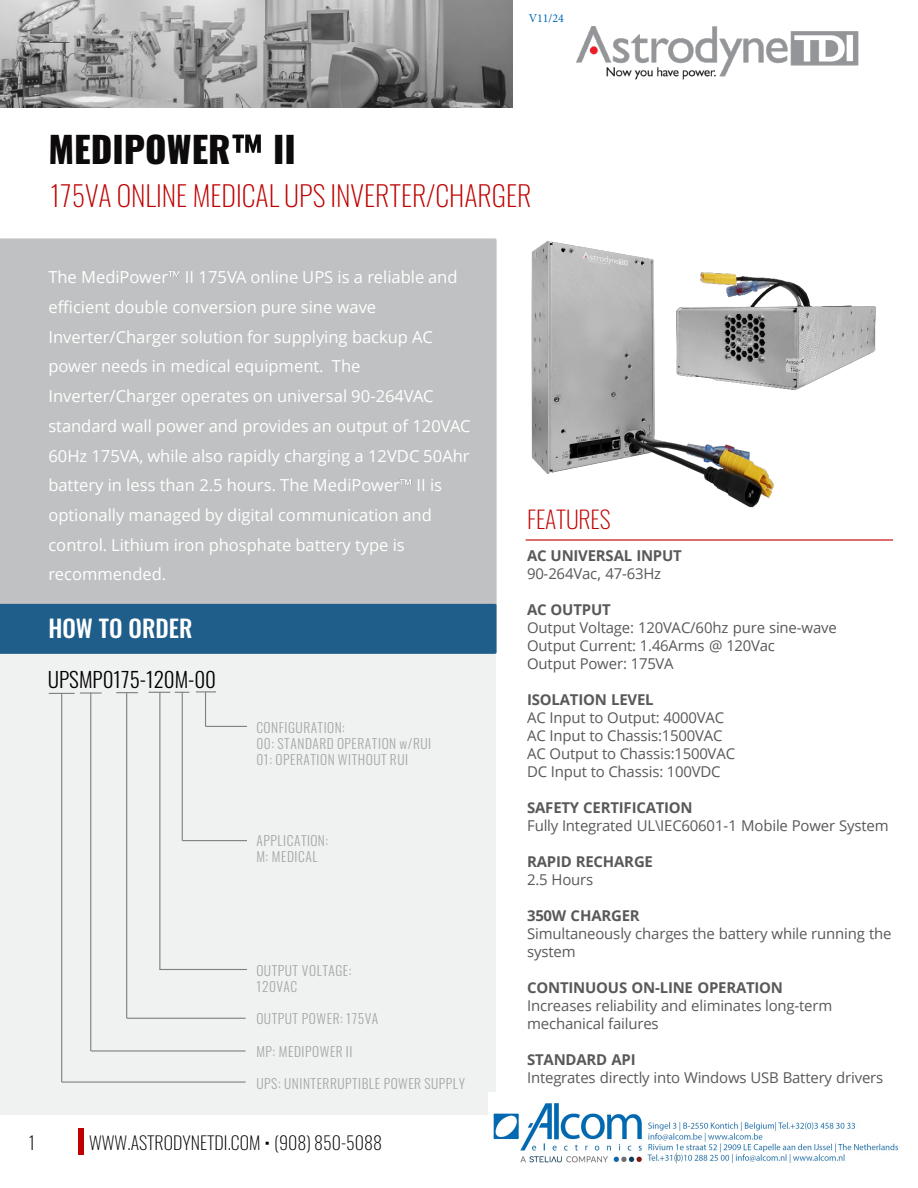
<style>
.page{position:relative;width:918px;height:1188px;background:#fff}
.page>*{position:absolute;margin:0;border:0;box-sizing:border-box;transform-origin:0 0}
.t1{font:800 36px "Oswald";color:#0c0a0a}
.t2{font:200 28.05px "Oswald";color:#c00000}
.t3{font:500 24px "Oswald";color:#fff}
.t4{font:200 24px "Oswald";letter-spacing:-.01em;color:#c00000}
.t5{font:300 21px "Oswald";color:#000}
.t6{font:200 18px "Oswald";color:#000}
.t7{font:16.5px/29.7px "Open Sans";letter-spacing:-.005em;color:#fff}
.t8{font:15px/18px "Open Sans";letter-spacing:-.01em;color:#595959}
.t9{font:700 15px "Open Sans";letter-spacing:-.015em;color:#595959}
.t10{font:300 13.5px "Oswald";letter-spacing:.035em;color:#a6a6a6}
.t11{font:12px "Minion Pro";color:#0069b4}
.s1{font-weight:800}
</style>
<div class="page">
<img style="left:0;top:0;width:513px;height:108px">
<img style="left:576px;top:27px;width:282px;height:53px">
<div style="left:78px;top:1129px;width:6px;height:26px;background:#c00000"></div>
<div style="left:0;top:652px;width:495px;height:463px;background:#f0f1f1"></div>
<div style="left:0;top:238px;width:497px;height:366px;background:#c0c1c2"></div>
<img style="left:158px;top:263px;width:33px;height:35px">
<img style="left:390px;top:471px;width:33px;height:35px">
<hr style="left:526px;top:539px;width:367px;height:2px;background:#c00000">
<div style="left:0;top:604px;width:497px;height:50px;background:#1f5e8a"></div>
<img style="left:232px;top:134px;width:29px;height:19px">
<img style="left:796px;top:284px;width:80px;height:106px">
<hr style="left:126px;top:693px;width:1px;height:325px;background:#7f7f7f">
<hr style="left:206px;top:726px;width:41px;height:1px;background:#7f7f7f">
<hr style="left:182px;top:840px;width:65px;height:1px;background:#7f7f7f">
<hr style="left:159px;top:969px;width:88px;height:1px;background:#7f7f7f">
<hr style="left:127px;top:1018px;width:119px;height:1px;background:#7f7f7f">
<hr style="left:62px;top:1081px;width:184px;height:2px;background:#7f7f7f">
<hr style="left:205px;top:692px;width:1px;height:34px;background:#7f7f7f">
<hr style="left:182px;top:692px;width:1px;height:149px;background:#7f7f7f">
<hr style="left:159px;top:692px;width:1px;height:277px;background:#7f7f7f">
<hr style="left:90px;top:693px;width:1px;height:358px;background:#7f7f7f">
<hr style="left:61px;top:693px;width:1px;height:389px;background:#7f7f7f">
<hr style="left:91px;top:1050px;width:155px;height:2px;background:#7f7f7f">
<svg style="left:196px;top:691px;width:20px;height:1px"></svg>
<svg style="left:149px;top:692px;width:40px;height:1px"></svg>
<svg style="left:116px;top:692px;width:22px;height:1px"></svg>
<hr style="left:80px;top:692px;width:22px;height:2px;background:#7f7f7f">
<svg style="left:49px;top:693px;width:26px;height:1px"></svg>
<img style="left:531px;top:241px;width:265px;height:267px">
<img style="left:488px;top:1092px;width:411px;height:72px">
<p class="t1" style="left:48px;top:130px;width:249px">MEDIPOWER II</p>
<p class="t11" style="left:529px;top:10px;width:37px">V11/24</p>
<p class="t2" style="left:50px;top:171px;width:482px">175VA ONLINE MEDICAL UPS INVERTER/CHARGER</p>
<p class="t7" style="left:48px;top:262px;width:424px">The MediPower II 175VA online UPS is a reliable and efficient double conversion pure sine wave Inverter/Charger solution for supplying backup AC power needs in medical equipment. The Inverter/Charger operates on universal 90-264VAC standard wall power and provides an output of 120VAC 60Hz 175VA, while also rapidly charging a 12VDC 50Ahr battery in less than 2.5 hours. The MediPower II is optionally managed by digital communication and control. Lithium iron phosphate battery type is recommended.</p>
<p class="t3" style="left:48px;top:616px;width:146px">HOW TO ORDER</p>
<p class="t5" style="left:48px;top:660px;width:170px">UPSMP0175-120M-00</p>
<p class="t10" style="left:256px;top:715px;width:90px">CONFIGURATION:</p>
<p class="t10" style="left:256px;top:731px;width:176px">00: STANDARD OPERATION w/RUI</p>
<p class="t10" style="left:256px;top:747px;width:153px">01: OPERATION WITHOUT RUI</p>
<p class="t10" style="left:256px;top:828px;width:73px">APPLICATION:</p>
<p class="t10" style="left:256px;top:845px;width:63px">M: MEDICAL</p>
<p class="t10" style="left:256px;top:958px;width:97px">OUTPUT VOLTAGE:</p>
<p class="t10" style="left:256px;top:974px;width:42px">120VAC</p>
<p class="t10" style="left:256px;top:1007px;width:123px">OUTPUT POWER: 175VA</p>
<p class="t10" style="left:256px;top:1039px;width:98px">MP: MEDIPOWER II</p>
<p class="t10" style="left:256px;top:1071px;width:210px">UPS: UNINTERRUPTIBLE POWER SUPPLY</p>
<p class="t6" style="left:29px;top:1126px;width:8px">1</p>
<p class="t6" style="left:89px;top:1126px;width:295px">WWW.ASTRODYNETDI.COM <span class="s1">·</span> (908) 850-5088</p>
<p class="t4" style="left:527px;top:498px;width:85px">FEATURES</p>
<p class="t9" style="left:527px;top:545px;width:156px">AC UNIVERSAL INPUT</p>
<p class="t8" style="left:527px;top:564px;width:136px">90-264Vac, 47-63Hz</p>
<p class="t9" style="left:527px;top:599px;width:85px">AC OUTPUT</p>
<p class="t8" style="left:527px;top:618px;width:311px">Output Voltage: 120VAC/60hz pure sine-wave</p>
<p class="t8" style="left:527px;top:636px;width:249px">Output Current: 1.46Arms @ 120Vac</p>
<p class="t8" style="left:527px;top:654px;width:148px">Output Power: 175VA</p>
<p class="t9" style="left:527px;top:689px;width:128px">ISOLATION LEVEL</p>
<p class="t8" style="left:527px;top:708px;width:199px">AC Input to Output: 4000VAC</p>
<p class="t8" style="left:527px;top:726px;width:197px">AC Input to Chassis:1500VAC</p>
<p class="t8" style="left:527px;top:744px;width:210px">AC Output to Chassis:1500VAC</p>
<p class="t8" style="left:527px;top:762px;width:195px">DC Input to Chassis: 100VDC</p>
<p class="t9" style="left:527px;top:797px;width:167px">SAFETY CERTIFICATION</p>
<p class="t8" style="left:527px;top:816px;width:363px">Fully Integrated UL\IEC60601-1 Mobile Power System</p>
<p class="t9" style="left:527px;top:851px;width:127px">RAPID RECHARGE</p>
<p class="t8" style="left:527px;top:870px;width:68px">2.5 Hours</p>
<p class="t9" style="left:527px;top:905px;width:114px">350W CHARGER</p>
<p class="t8" style="left:527px;top:924px;width:366px">Simultaneously charges the battery while running the system</p>
<p class="t9" style="left:527px;top:977px;width:258px">CONTINUOUS ON-LINE OPERATION</p>
<p class="t8" style="left:527px;top:996px;width:307px">Increases reliability and eliminates long-term mechanical failures</p>
<p class="t9" style="left:527px;top:1049px;width:110px">STANDARD API</p>
<p class="t8" style="left:527px;top:1068px;width:358px">Integrates directly into Windows USB Battery drivers</p>
</div>
